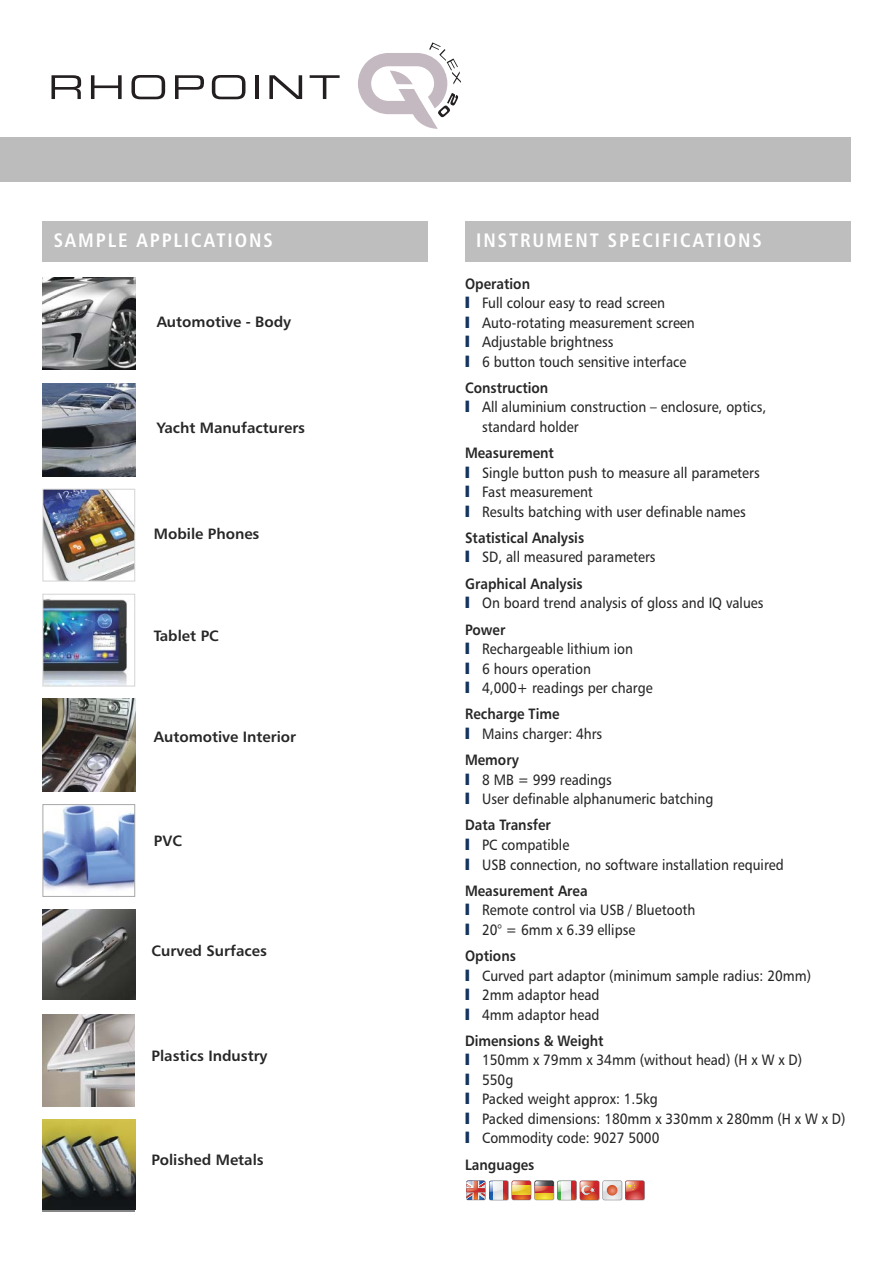
<style>
.page{position:relative;width:893px;height:1263px;background:#fff}
.page>*{position:absolute;margin:0;border:0;box-sizing:border-box;transform-origin:0 0}
.t1{font:19.5px "Humanist 777 BT Bold Condensed B";letter-spacing:.1em;color:#fff}
.t2{font:15px/19.5px "Humanist 777 BT Roman B";color:#272627;scale:.9 1}
.t3{font:15px "Humanist 777 BT Bold B";color:#272627;scale:.9 1}
.t4{font:15px "Humanist 777 BT Bold B";color:#272627}
</style>
<div class="page">
<svg style="left:51px;top:75px;width:30px;height:24px"></svg>
<svg style="left:91px;top:75px;width:31px;height:24px"></svg>
<svg style="left:131px;top:75px;width:34px;height:24px"></svg>
<svg style="left:175px;top:75px;width:29px;height:24px"></svg>
<svg style="left:212px;top:75px;width:33px;height:24px"></svg>
<hr style="left:255px;top:75px;width:4px;height:24px;background:#231f20">
<svg style="left:269px;top:75px;width:33px;height:24px"></svg>
<svg style="left:310px;top:75px;width:30px;height:24px"></svg>
<svg style="left:358px;top:42px;width:103px;height:87px"></svg>
<div style="left:0;top:137px;width:850px;height:44px;background:#bcbcbc"></div>
<img style="left:43px;top:909px;width:92px;height:90px">
<img style="left:43px;top:1014px;width:92px;height:93px">
<div style="left:43px;top:1119px;width:92px;height:93px;background:linear-gradient(to right,#141819,#13171a)"></div>
<img style="left:43px;top:1119px;width:92px;height:90px">
<div style="left:43px;top:221px;width:385px;height:41px;background:#bebebe"></div>
<img style="left:45px;top:806px;width:88px;height:84px">
<div style="left:43px;top:804px;width:92px;height:93px;border:1px solid #a9a8a9"></div>
<img style="left:43px;top:699px;width:92px;height:92px">
<img style="left:45px;top:599px;width:82px;height:85px">
<div style="left:43px;top:594px;width:92px;height:92px;border:1px solid #d4d4d4"></div>
<img style="left:45px;top:491px;width:88px;height:88px">
<div style="left:43px;top:489px;width:92px;height:92px;border:1px solid #d4d4d4"></div>
<div style="left:465px;top:221px;width:385px;height:41px;background:#bebebe"></div>
<div style="left:580px;top:1181px;width:20px;height:20px;background:#c0c1c4;border-radius:2px"></div>
<div style="left:625px;top:1181px;width:20px;height:19px;background:#a48387;border-radius:2px"></div>
<img style="left:466px;top:1181px;width:178px;height:19px">
<img style="left:43px;top:277px;width:92px;height:93px">
<img style="left:43px;top:384px;width:92px;height:92px">
<h1 class="t1" style="left:54px;top:232px;width:221px">SAMPLE APPLICATIONS</h1>
<p class="t4" style="left:157px;top:316px;width:136px">Automotive - Body</p>
<p class="t4" style="left:157px;top:421px;width:150px">Yacht Manufacturers</p>
<p class="t4" style="left:154px;top:528px;width:107px">Mobile Phones</p>
<p class="t4" style="left:154px;top:630px;width:67px">Tablet PC</p>
<p class="t4" style="left:154px;top:731px;width:144px">Automotive Interior</p>
<p class="t4" style="left:154px;top:834px;width:30px">PVC</p>
<p class="t4" style="left:152px;top:944px;width:117px">Curved Surfaces</p>
<p class="t4" style="left:152px;top:1050px;width:118px">Plastics Industry</p>
<p class="t4" style="left:152px;top:1153px;width:114px">Polished Metals</p>
<h1 class="t1" style="left:476px;top:232px;width:287px">INSTRUMENT SPECIFICATIONS</h1>
<p class="t3" style="left:465px;top:277px;width:74px">Operation</p>
<p class="t2" style="left:482px;top:294px;width:238px">Full colour easy to read screen<br>Auto-rotating measurement screen<br>Adjustable brightness<br>6 button touch sensitive interface</p>
<p class="t3" style="left:465px;top:382px;width:94px">Construction</p>
<p class="t2" style="left:482px;top:398px;width:317px">All aluminium construction – enclosure, optics, standard holder</p>
<p class="t3" style="left:465px;top:447px;width:100px">Measurement</p>
<p class="t2" style="left:482px;top:464px;width:310px">Single button push to measure all parameters<br>Fast measurement<br>Results batching with user definable names</p>
<p class="t3" style="left:465px;top:532px;width:134px">Statistical Analysis</p>
<p class="t2" style="left:482px;top:549px;width:194px">SD, all measured parameters</p>
<p class="t3" style="left:465px;top:577px;width:132px">Graphical Analysis</p>
<p class="t2" style="left:482px;top:594px;width:314px">On board trend analysis of gloss and IQ values</p>
<p class="t3" style="left:465px;top:623px;width:46px">Power</p>
<p class="t2" style="left:482px;top:640px;width:191px">Rechargeable lithium ion<br>6 hours operation<br>4,000+ readings per charge</p>
<p class="t3" style="left:465px;top:708px;width:106px">Recharge Time</p>
<p class="t2" style="left:482px;top:725px;width:135px">Mains charger: 4hrs</p>
<p class="t3" style="left:465px;top:754px;width:61px">Memory</p>
<p class="t2" style="left:482px;top:771px;width:258px">8 MB = 999 readings<br>User definable alphanumeric batching</p>
<p class="t3" style="left:465px;top:819px;width:97px">Data Transfer</p>
<p class="t2" style="left:482px;top:836px;width:337px">PC compatible<br>USB connection, no software installation required</p>
<p class="t3" style="left:465px;top:884px;width:138px">Measurement Area</p>
<p class="t2" style="left:482px;top:901px;width:239px">Remote control via USB / Bluetooth<br>20° = 6mm x 6.39 ellipse</p>
<p class="t3" style="left:465px;top:950px;width:58px">Options</p>
<p class="t2" style="left:482px;top:967px;width:367px">Curved part adaptor (minimum sample radius: 20mm)<br>2mm adaptor head<br>4mm adaptor head</p>
<p class="t3" style="left:465px;top:1035px;width:155px">Dimensions &amp; Weight</p>
<p class="t2" style="left:482px;top:1052px;width:405px">150mm x 79mm x 34mm (without head) (H x W x D)<br>550g<br>Packed weight approx: 1.5kg<br>Packed dimensions: 180mm x 330mm x 280mm (H x W x D)<br>Commodity code: 9027 5000</p>
<p class="t3" style="left:465px;top:1158px;width:78px">Languages</p>
</div>
